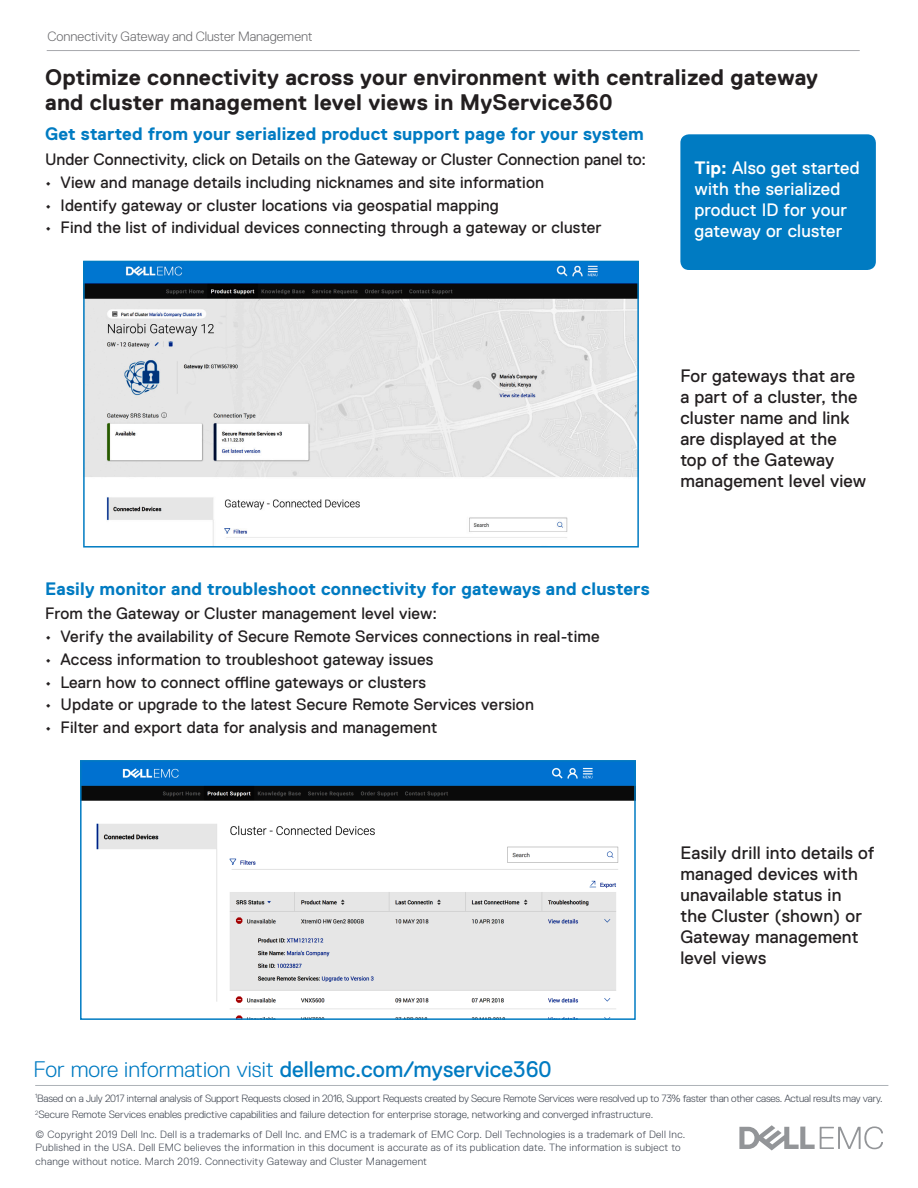
<style>
.page{position:relative;width:918px;height:1188px;background:#fff}
.page>*{position:absolute;margin:0;border:0;box-sizing:border-box;transform-origin:0 0}
.Body_Copy{font:700 22.5px/25.5px "Dell Replica";letter-spacing:.01em;color:#231f20}
.Body_Copy-2{font:22.5px "Dell Replica";color:#007bc2}
.Body_Copy-3{font:18px/21px "Dell Replica";letter-spacing:.01em;color:#231f20}
.Body_Copy-4{font:700 18px "Dell Replica";letter-spacing:.01em;color:#007bc2}
.Body_Copy-5{font:18px/21px "Dell Replica";letter-spacing:.01em;color:#fff}
.Body_Copy-6{font:16.5px "Dell Replica";letter-spacing:.01em;color:#231f20}
.Document_Title{font:300 13.5px "Dell Replica";letter-spacing:-.005em;color:#69696c}
.t1{font:300 10.5px/13.5px "Dell Replica";letter-spacing:.03em;color:#3e444f}
.t2{font:300 10.5px "Dell Replica";letter-spacing:-.02em;color:#3e444f}
.t3{font:300 10.5px "Dell Replica";color:#3e444f}
.s1{font-weight:700}
.s2{font-weight:300}
</style>
<div class="page">
<hr style="left:35px;top:1085px;width:853px;height:1px;background:#aeb3b8">
<svg style="left:740px;top:1125px;width:143px;height:25px"></svg>
<hr style="left:47px;top:50px;width:813px;height:1px;background:#a8a9ad">
<img style="left:83px;top:763px;width:550px;height:254px">
<div style="left:80px;top:760px;width:556px;height:260px;border:2px solid #007bc2"></div>
<img style="left:86px;top:264px;width:550px;height:281px">
<div style="left:83px;top:261px;width:556px;height:287px;border:2px solid #007bc2"></div>
<div style="left:680px;top:134px;width:196px;height:136px;background:#007bc2;border-radius:9px"></div>
<p class="Document_Title" style="left:48px;top:29px;width:267px">Connectivity Gateway and Cluster Management</p>
<p class="Body_Copy" style="left:45px;top:64px;width:775px">Optimize connectivity across your environment with centralized gateway and cluster management level views in MyService360</p>
<p class="Body_Copy-4" style="left:45px;top:124px;width:600px">Get started from your serialized product support page for your system</p>
<p class="Body_Copy-6" style="left:45px;top:150px;width:603px">Under Connectivity, click on Details on the Gateway or Cluster Connection panel to:</p>
<p class="Body_Copy-6" style="left:45px;top:173px;width:500px">• View and manage details including nicknames and site information</p>
<p class="Body_Copy-6" style="left:45px;top:196px;width:455px">• Identify gateway or cluster locations via geospatial mapping</p>
<p class="Body_Copy-6" style="left:45px;top:219px;width:558px">• Find the list of individual devices connecting through a gateway or cluster</p>
<p class="Body_Copy-5" style="left:694px;top:158px;width:167px"><span class="s1">Tip:</span> Also get started with the serialized product ID for your gateway or cluster</p>
<p class="Body_Copy-3" style="left:680px;top:365px;width:188px">For gateways that are a part of a cluster, the cluster name and link are displayed at the top of the Gateway management level view</p>
<p class="Body_Copy-4" style="left:45px;top:578px;width:606px">Easily monitor and troubleshoot connectivity for gateways and clusters</p>
<p class="Body_Copy-6" style="left:45px;top:605px;width:394px">From the Gateway or Cluster management level view:</p>
<p class="Body_Copy-6" style="left:45px;top:627px;width:556px">• Verify the availability of Secure Remote Services connections in real-time</p>
<p class="Body_Copy-6" style="left:45px;top:650px;width:390px">• Access information to troubleshoot gateway issues</p>
<p class="Body_Copy-6" style="left:45px;top:673px;width:382px">• Learn how to connect offline gateways or clusters</p>
<p class="Body_Copy-6" style="left:45px;top:696px;width:490px">• Update or upgrade to the latest Secure Remote Services version</p>
<p class="Body_Copy-6" style="left:45px;top:718px;width:394px">• Filter and export data for analysis and management</p>
<p class="Body_Copy-2" style="left:33px;top:1057px;width:520px"><span class="s2">For more information visit</span> dellemc.com/myservice360</p>
<p class="Body_Copy-3" style="left:680px;top:842px;width:196px">Easily drill into details of managed devices with unavailable status in<br>the Cluster (shown) or<br>Gateway management level views</p>
<p class="t2" style="left:35px;top:1092px;width:849px"><sup>1</sup>Based on a July 2017 internal analysis of Support Requests closed in 2016, Support Requests created by Secure Remote Services were resolved up to 73% faster than other cases. Actual results may vary.</p>
<p class="t3" style="left:35px;top:1109px;width:620px"><sup>2</sup>Secure Remote Services enables predictive capabilities and failure detection for enterprise storage, networking and converged infrastructure.</p>
<p class="t1" style="left:36px;top:1128px;width:651px">© Copyright 2019 Dell Inc. Dell is a trademarks of Dell Inc. and EMC is a trademark of EMC Corp. Dell Technologies is a trademark of Dell Inc.<br>Published in the USA. Dell EMC believes the information in this document is accurate as of its publication date. The information is subject to change without notice. March 2019. Connectivity Gateway and Cluster Management</p>
</div>
